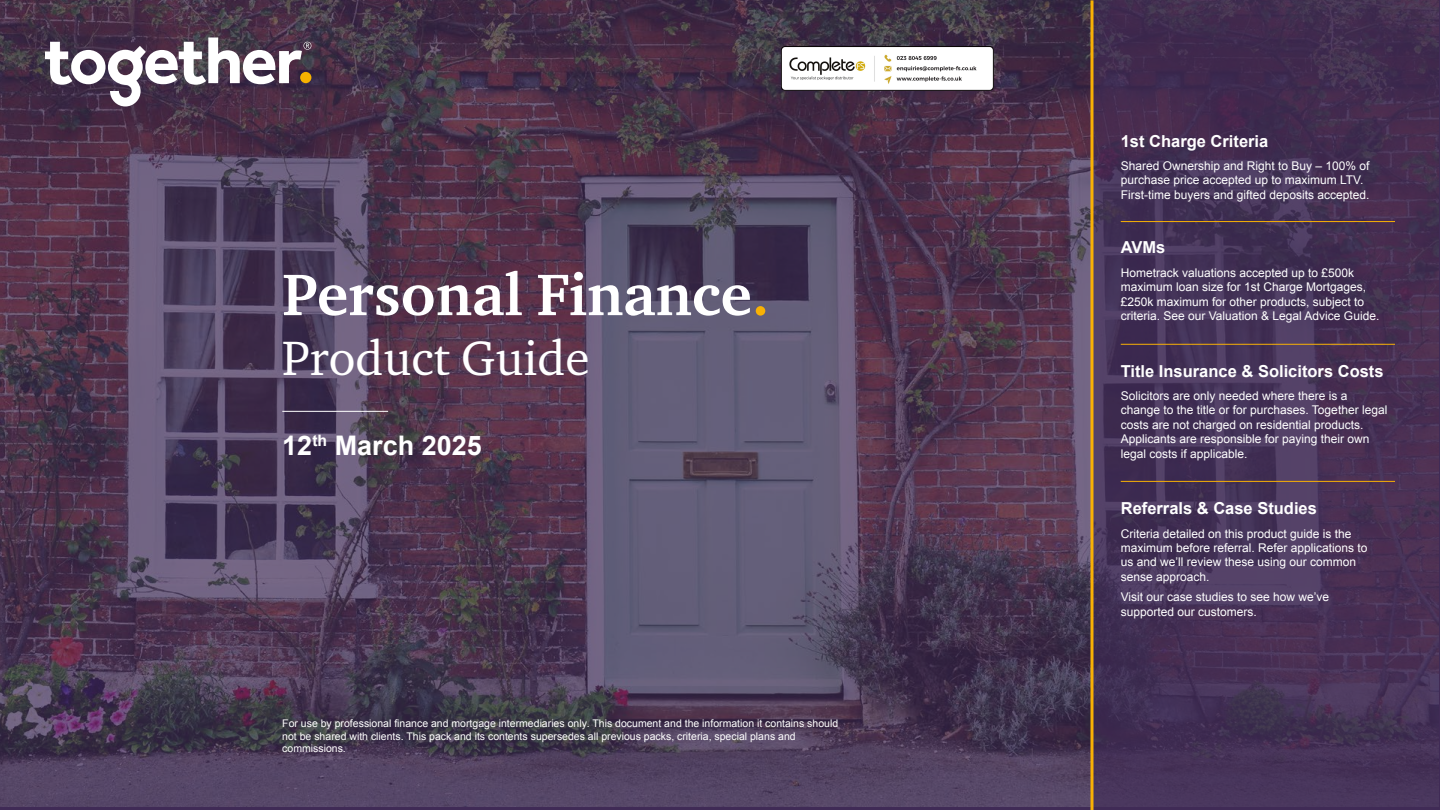
<style>
.page{position:relative;width:1440px;height:810px;background:#fff}
.page>*{position:absolute;margin:0;border:0;box-sizing:border-box;transform-origin:0 0}
.t1{font:700 60px "Charter ITC Pro";color:#fff}
.t2{font:49.5px "Charter ITC Pro";color:#fff}
.t3{font:700 27px "Arial";color:#fff}
.t4{font:700 16.5px "Arial";color:#fff}
.t5{font:12px/14.4px "Arial";color:#fff}
.t6{font:10.5px/12.6px "Arial";color:#fff}
.s1{color:#f9b104}
</style>
<div class="page">
<img style="left:0;top:0;width:1090px;height:806px">
<svg style="left:45px;top:38px;width:266px;height:68px"></svg>
<svg style="left:1094px;top:0;width:346px;height:810px;fill:#453053"></svg>
<hr style="left:1121px;top:221px;width:274px;height:1px;background:#f9b104">
<hr style="left:282px;top:411px;width:106px;height:1px;background:#fff">
<hr style="left:1121px;top:344px;width:274px;height:1px;background:#f9b104">
<hr style="left:1121px;top:481px;width:274px;height:1px;background:#f9b104">
<svg style="left:1090px;top:0;width:4px;height:810px"></svg>
<img style="left:782px;top:47px;width:211px;height:44px">
<h1 class="t1" style="left:282px;top:257px;width:488px">Personal Finance<span class="s1">.</span></h1>
<h2 class="t2" style="left:282px;top:327px;width:309px">Product Guide</h2>
<h3 class="t3" style="left:282px;top:427px;width:201px">12<sup>th</sup> March 2025</h3>
<p class="t6" style="left:282px;top:717px;width:557px">For use by professional finance and mortgage intermediaries only. This document and the information it contains should not be shared with clients. This pack and its contents supersedes all previous packs, criteria, special plans and commissions.</p>
<h3 class="t4" style="left:1121px;top:130px;width:149px">1st Charge Criteria</h3>
<p class="t5" style="left:1121px;top:159px;width:250px">Shared Ownership and Right to Buy – 100% of purchase price accepted up to maximum LTV.<br>First-time buyers and gifted deposits accepted.</p>
<h3 class="t4" style="left:1121px;top:237px;width:46px">AVMs</h3>
<p class="t5" style="left:1121px;top:265px;width:260px">Hometrack valuations accepted up to £500k maximum loan size for 1st Charge Mortgages, £250k maximum for other products, subject to criteria. See our Valuation &amp; Legal Advice Guide.</p>
<h3 class="t4" style="left:1121px;top:360px;width:264px">Title Insurance &amp; Solicitors Costs</h3>
<p class="t5" style="left:1121px;top:389px;width:268px">Solicitors are only needed where there is a change to the title or for purchases. Together legal costs are not charged on residential products.<br>Applicants are responsible for paying their own legal costs if applicable.</p>
<h3 class="t4" style="left:1121px;top:498px;width:198px">Referrals &amp; Case Studies</h3>
<p class="t5" style="left:1121px;top:526px;width:248px">Criteria detailed on this product guide is the maximum before referral. Refer applications to us and we’ll review these using our common sense approach.</p>
<p class="t5" style="left:1121px;top:590px;width:210px">Visit our case studies to see how we’ve supported our customers.</p>
</div>
